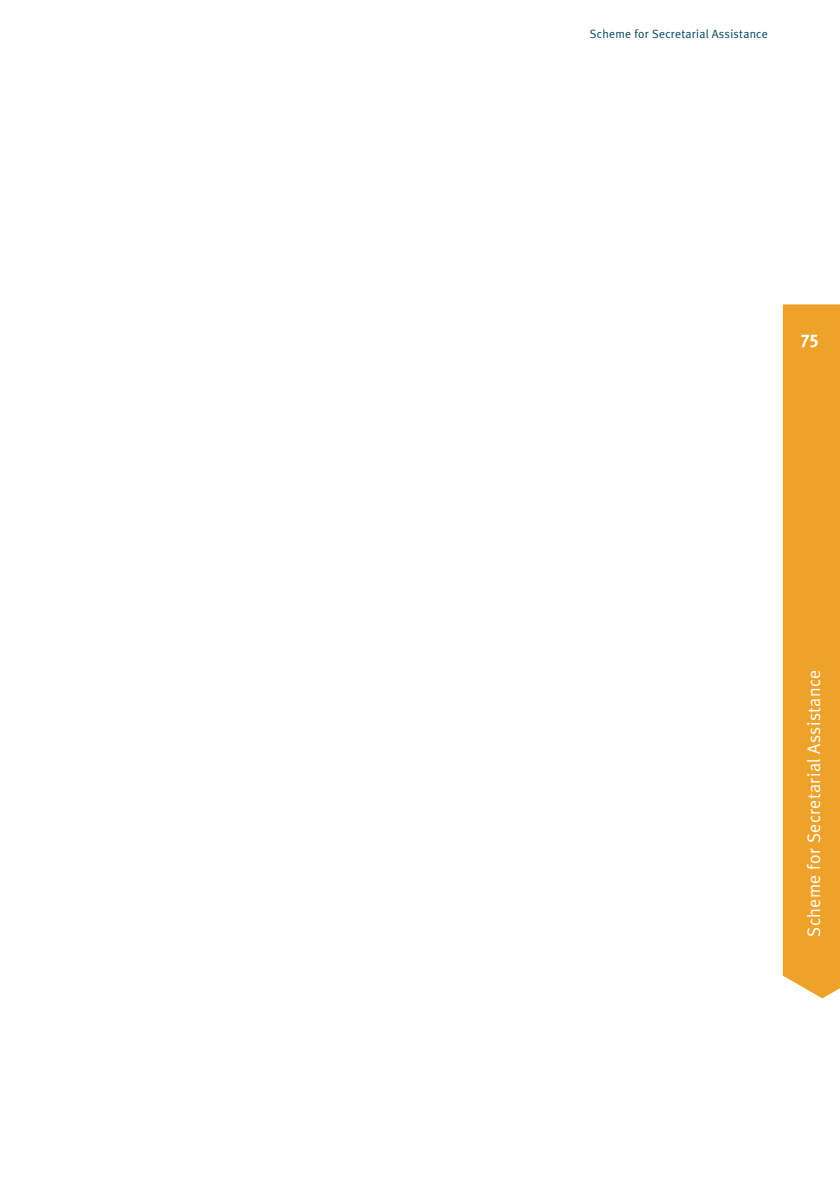
<style>
.page{position:relative;width:840px;height:1191px;background:#fff}
.page>*{position:absolute;margin:0;border:0;box-sizing:border-box;transform-origin:0 0}
.t1{font:18px "Meta Plus Normal";letter-spacing:.02em;color:#fff}
.t2{font:700 18px "Meta Plus";color:#fff}
.t3{font:12px "Meta Plus Normal";letter-spacing:.02em;color:#004667}
</style>
<div class="page">
<div style="left:782px;top:304px;width:57px;height:694px;background:#efa22a"></div>
<p class="t3" style="left:589px;top:27px;width:179px">Scheme for Secretarial Assistance</p>
<p class="t2" style="left:800px;top:327px;width:19px">75</p>
<p class="t1" style="left:803px;top:936px;width:268px;rotate:-90deg">Scheme for Secretarial Assistance</p>
</div>
